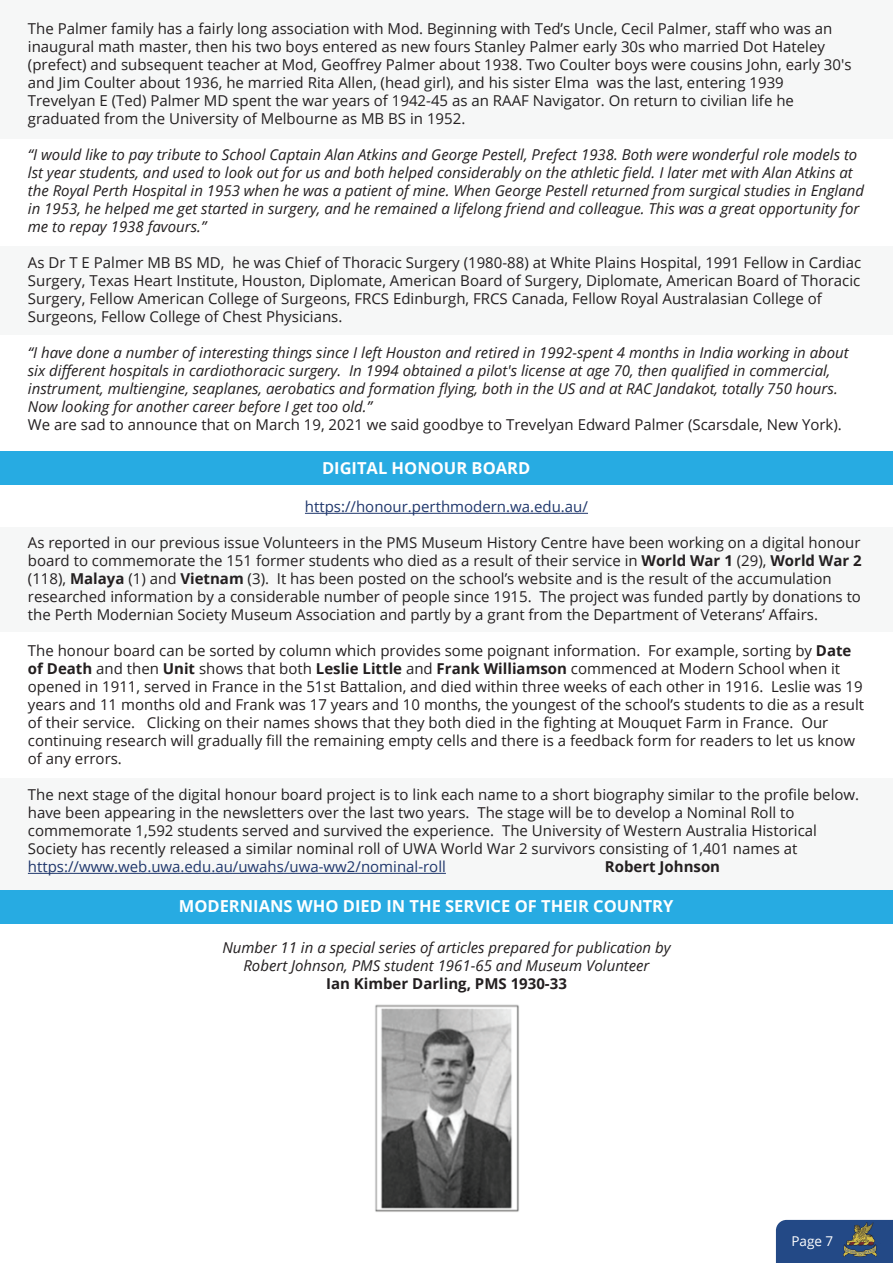
<style>
.page{position:relative;width:893px;height:1263px;background:#fff}
.page>*{position:absolute;margin:0;border:0;box-sizing:border-box;transform-origin:0 0}
.t1{font:700 16.5px "Open Sans";color:#fff}
.t2{font:15px/18px "Open Sans";color:#231f20}
.t3{font:italic 15px/18px "Open Sans";color:#231f20}
.t4{font:15px "Open Sans";color:#1f376c}
.t5{font:700 15px "Open Sans";color:#231f20}
.t6{font:13.5px "Open Sans";color:#fff}
.s1{font-weight:700}
</style>
<div class="page">
<div style="left:0;top:0;width:893px;height:139px;background:#f6f7f7"></div>
<div style="left:0;top:246px;width:893px;height:89px;background:#f6f7f7"></div>
<div style="left:0;top:527px;width:893px;height:104px;background:#f6f7f7"></div>
<div style="left:0;top:779px;width:893px;height:111px;background:#f6f7f7"></div>
<hr style="left:305px;top:513px;width:283px;height:1px;background:#1f376c">
<hr style="left:28px;top:873px;width:418px;height:1px;background:#1f376c">
<div style="left:776px;top:1220px;width:117px;height:43px;background:#234986"></div>
<img style="left:844px;top:1222px;width:37px;height:35px">
<div style="left:0;top:451px;width:893px;height:34px;background:#27abe2"></div>
<div style="left:0;top:890px;width:893px;height:33px;background:#27abe2"></div>
<img style="left:375px;top:1004px;width:144px;height:208px">
<p class="t2" style="left:28px;top:19px;width:825px">The Palmer family has a fairly long association with Mod. Beginning with Ted’s Uncle, Cecil Palmer, staff who was an inaugural math master, then his two boys entered as new fours Stanley Palmer early 30s who married Dot Hateley (prefect) and subsequent teacher at Mod, Geoffrey Palmer about 1938. Two Coulter boys were cousins John, early 30's and Jim Coulter about 1936, he married Rita Allen, (head girl), and his sister Elma was the last, entering 1939<br>Trevelyan E (Ted) Palmer MD spent the war years of 1942-45 as an RAAF Navigator. On return to civilian life he graduated from the University of Melbourne as MB BS in 1952.</p>
<p class="t3" style="left:28px;top:145px;width:838px">“I would like to pay tribute to School Captain Alan Atkins and George Pestell, Prefect 1938. Both were wonderful role models to lst year students, and used to look out for us and both helped considerably on the athletic field. I later met with Alan Atkins at the Royal Perth Hospital in 1953 when he was a patient of mine. When George Pestell returned from surgical studies in England in 1953, he helped me get started in surgery, and he remained a lifelong friend and colleague. This was a great opportunity for me to repay 1938 favours.”</p>
<p class="t2" style="left:28px;top:253px;width:835px">As Dr T E Palmer MB BS MD, he was Chief of Thoracic Surgery (1980-88) at White Plains Hospital, 1991 Fellow in Cardiac Surgery, Texas Heart Institute, Houston, Diplomate, American Board of Surgery, Diplomate, American Board of Thoracic Surgery, Fellow American College of Surgeons, FRCS Edinburgh, FRCS Canada, Fellow Royal Australasian College of Surgeons, Fellow College of Chest Physicians.</p>
<p class="t3" style="left:28px;top:343px;width:822px">“I have done a number of interesting things since I left Houston and retired in 1992-spent 4 months in India working in about six different hospitals in cardiothoracic surgery. In 1994 obtained a pilot's license at age 70, then qualified in commercial, instrument, multiengine, seaplanes, aerobatics and formation flying, both in the US and at RAC Jandakot, totally 750 hours.<br>Now looking for another career before I get too old.”</p>
<p class="t2" style="left:28px;top:415px;width:815px">We are sad to announce that on March 19, 2021 we said goodbye to Trevelyan Edward Palmer (Scarsdale, New York).</p>
<p class="t1" style="left:322px;top:456px;width:210px">DIGITAL HONOUR BOARD</p>
<p class="t4" style="left:305px;top:496px;width:285px">https://honour.perthmodern.wa.edu.au/</p>
<p class="t2" style="left:28px;top:533px;width:835px">As reported in our previous issue Volunteers in the PMS Museum History Centre have been working on a digital honour board to commemorate the 151 former students who died as a result of their service in <span class="s1">World War 1</span> (29), <span class="s1">World War 2 </span>(118), <span class="s1">Malaya</span> (1) and <span class="s1">Vietnam</span> (3). It has been posted on the school’s website and is the result of the accumulation researched information by a considerable number of people since 1915. The project was funded partly by donations to the Perth Modernian Society Museum Association and partly by a grant from the Department of Veterans’ Affairs.</p>
<p class="t2" style="left:28px;top:641px;width:838px">The honour board can be sorted by column which provides some poignant information. For example, sorting by <span class="s1">Date of Death</span> and then <span class="s1">Unit</span> shows that both <span class="s1">Leslie Little</span> and <span class="s1">Frank Williamson</span> commenced at Modern School when it opened in 1911, served in France in the 51st Battalion, and died within three weeks of each other in 1916. Leslie was 19 years and 11 months old and Frank was 17 years and 10 months, the youngest of the school’s students to die as a result of their service. Clicking on their names shows that they both died in the fighting at Mouquet Farm in France. Our continuing research will gradually fill the remaining empty cells and there is a feedback form for readers to let us know of any errors.</p>
<p class="t2" style="left:28px;top:785px;width:833px">The next stage of the digital honour board project is to link each name to a short biography similar to the profile below. have been appearing in the newsletters over the last two years. The stage will be to develop a Nominal Roll to commemorate 1,592 students served and survived the experience. The University of Western Australia Historical Society has recently released a similar nominal roll of UWA World War 2 survivors consisting of 1,401 names at</p>
<p class="t4" style="left:28px;top:856px;width:420px">https://www.web.uwa.edu.au/uwahs/uwa-ww2/nominal-roll</p>
<p class="t5" style="left:605px;top:856px;width:117px">Robert Johnson</p>
<p class="t1" style="left:179px;top:894px;width:496px">MODERNIANS WHO DIED IN THE SERVICE OF THEIR COUNTRY</p>
<p class="t3" style="left:222px;top:938px;width:450px;text-align:center">Number 11 in a special series of articles prepared for publication by<br>Robert Johnson, PMS student 1961-65 and Museum Volunteer</p>
<p class="t5" style="left:326px;top:973px;width:242px">Ian Kimber Darling, PMS 1930-33</p>
<p class="t6" style="left:791px;top:1232px;width:43px">Page 7</p>
</div>
